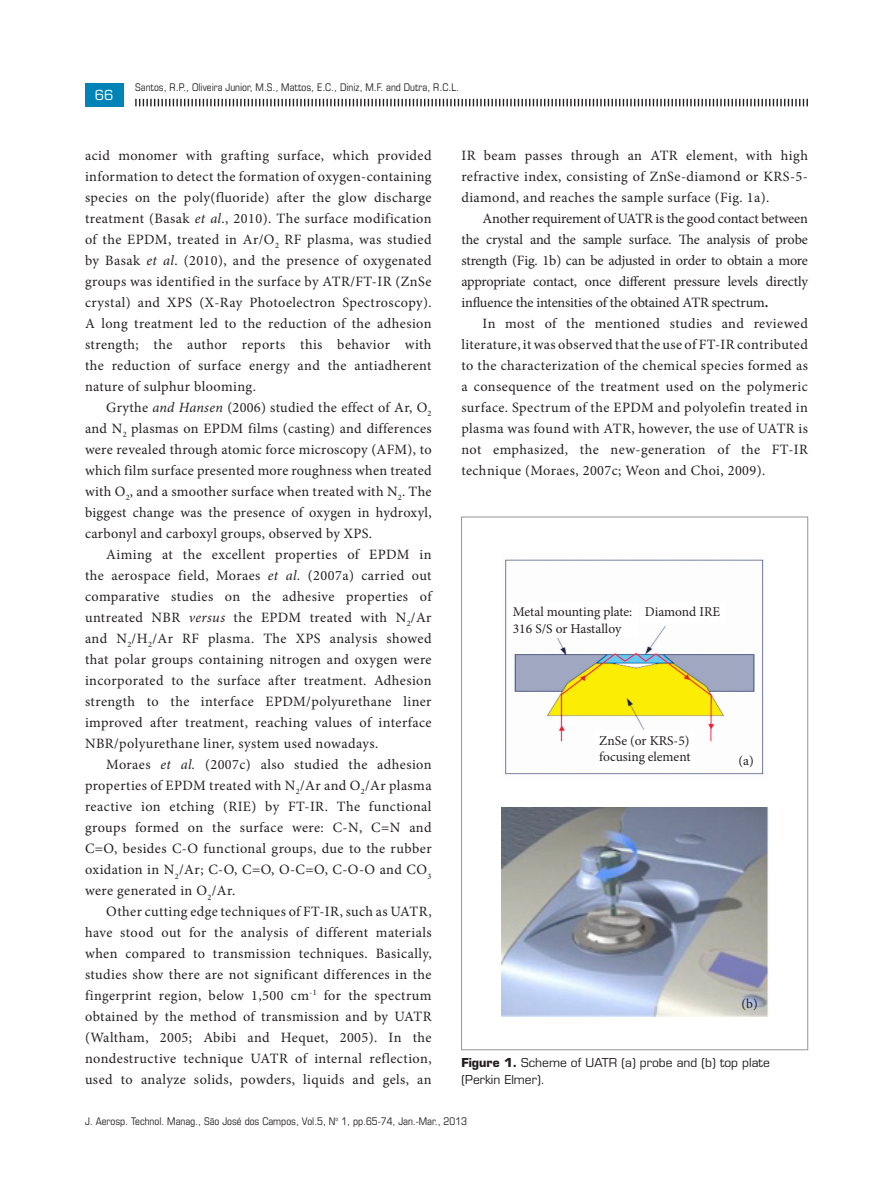
<style>
.page{position:relative;width:893px;height:1191px;background:#fff}
.page>*{position:absolute;margin:0;border:0;box-sizing:border-box;transform-origin:0 0}
.z13_texto{font:14.25px/21px "Minion Pro";letter-spacing:.025em;color:#231f20;text-align:justify}
.z23_tabelas_txt{font:13.5px "Minion Pro";color:#231f20}
.t1{font:13.5px "Eurostile LT Std";color:#fff}
.z22_figuras_tabelas{font:12px/16.5px "Eurostile LT Std";color:#231f20}
.z12_rodapé{font:condensed 10.5px "Eurostile LT Std";color:#231f20}
.z11_cabeçalho{font:condensed 10.5px "Eurostile LT Std";color:#231f20}
.s1{font-style:italic}
.s2{font-weight:700}
</style>
<div class="page">
<svg style="left:135px;top:99px;width:673px;height:7px"></svg>
<div style="left:85px;top:83px;width:38px;height:23px;background:#0083b6"></div>
<img style="left:505px;top:559px;width:259px;height:216px">
<div style="left:509px;top:602px;width:129px;height:35px;background:#fff"></div>
<div style="left:595px;top:730px;width:100px;height:38px;background:#fff"></div>
<div style="left:641px;top:602px;width:84px;height:21px;background:#fff"></div>
<img style="left:501px;top:807px;width:267px;height:210px">
<p class="t1" style="left:95px;top:86px;width:20px">66</p>
<p class="z11_cabeçalho" style="left:135px;top:81px;width:325px">Santos, R.P., Oliveira Junior, M.S., Mattos, E.C., Diniz, M.F. and Dutra, R.C.L.</p>
<p class="z13_texto" style="left:85px;top:144px;width:348px">acid monomer with grafting surface, which provided information to detect the formation of oxygen-containing species on the poly(fluoride) after the glow discharge treatment (Basak <span class="s1">et al</span>., 2010). The surface modification of the EPDM, treated in Ar/O<sub>2</sub> RF plasma, was studied by Basak <span class="s1">et al</span>. (2010), and the presence of oxygenated groups was identified in the surface by ATR/FT-IR (ZnSe crystal) and XPS (X-Ray Photoelectron Spectroscopy).<br>A long treatment led to the reduction of the adhesion strength; the author reports this behavior with the reduction of surface energy and the antiadherent nature of sulphur blooming.</p>
<p class="z13_texto" style="left:85px;top:396px;width:348px;text-indent:21px">Grythe <span class="s1">and Hansen</span> (2006) studied the effect of Ar, O<sub>2 </sub>and N<sub>2</sub> plasmas on EPDM films (casting) and differences were revealed through atomic force microscopy (AFM), to which film surface presented more roughness when treated with O<sub>2</sub>, and a smoother surface when treated with N<sub>2</sub>. The biggest change was the presence of oxygen in hydroxyl, carbonyl and carboxyl groups, observed by XPS.</p>
<p class="z13_texto" style="left:85px;top:543px;width:348px;text-indent:21px">Aiming at the excellent properties of EPDM in the aerospace field, Moraes <span class="s1">et al.</span> (2007a) carried out comparative studies on the adhesive properties of untreated NBR <span class="s1">versus</span> the EPDM treated with N<sub>2</sub>/Ar and N<sub>2</sub>/H<sub>2</sub>/Ar RF plasma. The XPS analysis showed that polar groups containing nitrogen and oxygen were incorporated to the surface after treatment. Adhesion strength to the interface EPDM/polyurethane liner improved after treatment, reaching values of interface NBR/polyurethane liner, system used nowadays.</p>
<p class="z13_texto" style="left:85px;top:753px;width:348px;text-indent:21px">Moraes <span class="s1">et al.</span> (2007c) also studied the adhesion properties of EPDM treated with N<sub>2</sub>/Ar and O<sub>2</sub>/Ar plasma reactive ion etching (RIE) by FT-IR. The functional groups formed on the surface were: C-N, C=N and C=O, besides C-O functional groups, due to the rubber oxidation in N<sub>2</sub>/Ar; C-O, C=O, O-C=O, C-O-O and CO<sub>3 </sub>were generated in O<sub>2</sub>/Ar.</p>
<p class="z13_texto" style="left:85px;top:900px;width:348px;text-indent:21px">Other cutting edge techniques of FT-IR, such as UATR, have stood out for the analysis of different materials when compared to transmission techniques. Basically, studies show there are not significant differences in the fingerprint region, below 1,500 cm<sup>-1</sup> for the spectrum obtained by the method of transmission and by UATR (Waltham, 2005; Abibi and Hequet, 2005). In the nondestructive technique UATR of internal reflection, used to analyze solids, powders, liquids and gels, an</p>
<p class="z13_texto" style="left:461px;top:144px;width:348px">IR beam passes through an ATR element, with high refractive index, consisting of ZnSe-diamond or KRS-5- diamond, and reaches the sample surface (Fig. 1a).</p>
<p class="z13_texto" style="left:461px;top:207px;width:348px;text-indent:21px">Another requirement of UATR is the good contact between the crystal and the sample surface. The analysis of probe strength (Fig. 1b) can be adjusted in order to obtain a more appropriate contact, once different pressure levels directly influence the intensities of the obtained ATR spectrum<span class="s2">.</span></p>
<p class="z13_texto" style="left:461px;top:312px;width:348px;text-indent:21px">In most of the mentioned studies and reviewed literature, it was observed that the use of FT-IR contributed to the characterization of the chemical species formed as a consequence of the treatment used on the polymeric surface. Spectrum of the EPDM and polyolefin treated in plasma was found with ATR, however, the use of UATR is not emphasized, the new-generation of the FT-IR technique (Moraes, 2007c; Weon and Choi, 2009).</p>
<p class="z23_tabelas_txt" style="left:513px;top:603px;width:121px">Metal mounting plate:</p>
<p class="z23_tabelas_txt" style="left:513px;top:619px;width:110px">316 S/S or Hastalloy</p>
<p class="z23_tabelas_txt" style="left:645px;top:603px;width:77px">Diamond IRE</p>
<p class="z23_tabelas_txt" style="left:599px;top:731px;width:92px">ZnSe (or KRS-5)</p>
<p class="z23_tabelas_txt" style="left:599px;top:747px;width:93px">focusing element</p>
<p class="z23_tabelas_txt" style="left:738px;top:751px;width:17px">(a)</p>
<p class="z23_tabelas_txt" style="left:741px;top:994px;width:18px">(b)</p>
<p class="z22_figuras_tabelas" style="left:461px;top:1055px;width:310px"><span class="s2">Figure 1.</span> Scheme of UATR (a) probe and (b) top plate (Perkin Elmer).</p>
<p class="z12_rodapé" style="left:85px;top:1114px;width:383px">J. Aerosp. Technol. Manag., São José dos Campos, Vol.5, N<sup>o</sup> 1, pp.65-74, Jan.-Mar., 2013</p>
</div>
